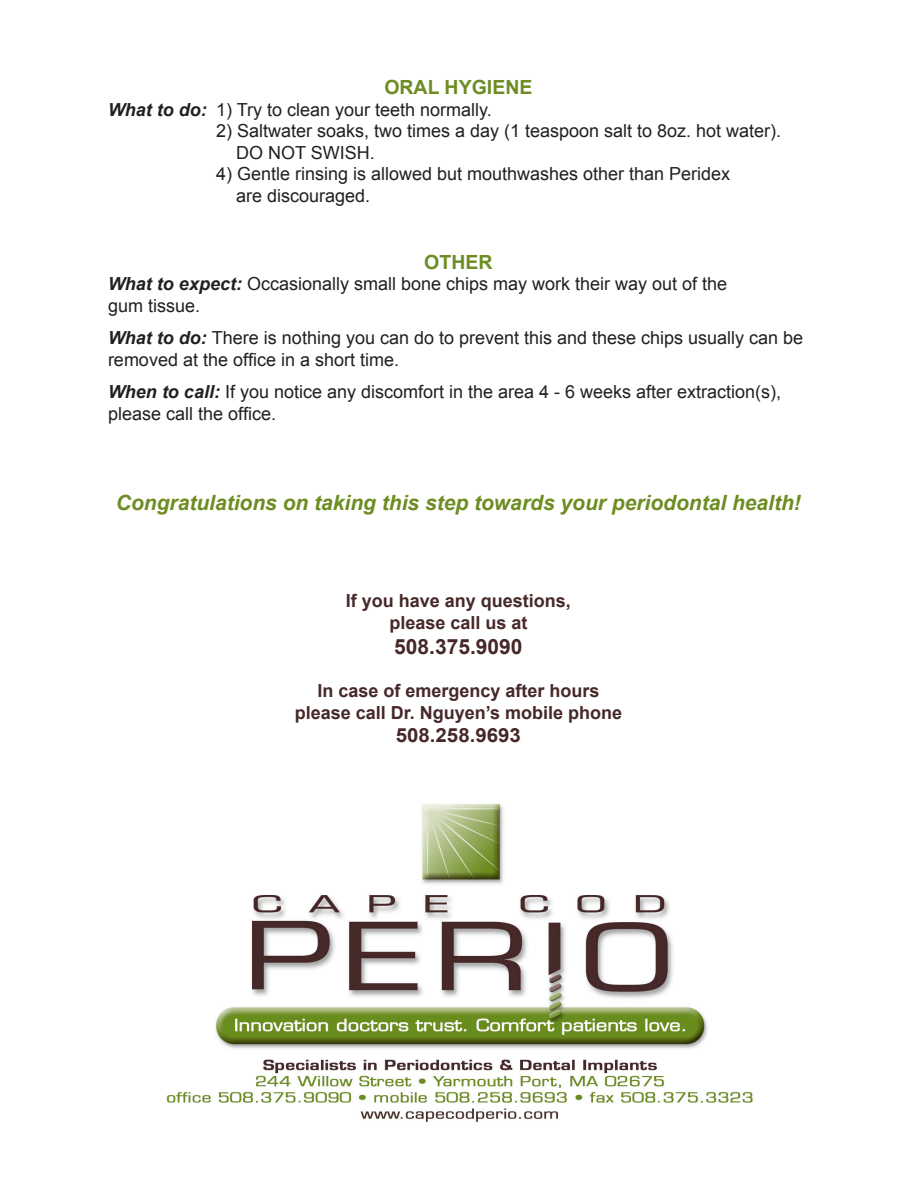
<style>
.page{position:relative;width:918px;height:1188px;background:#fff}
.page>*{position:absolute;margin:0;border:0;box-sizing:border-box;transform-origin:0 0}
.t1{font:italic 700 21px "Arial";color:#6d8d23}
.t2{font:700 21px "Arial";color:#472829}
.t3{font:700 19.5px "Arial";color:#6d8d23}
.t4{font:700 19.5px "Arial";color:#472829;scale:1.05 1}
.t5{font:18px/21.6px "Arial";color:#231f20}
.t6{font:700 18px "Arial";color:#472829}
.s1{font-weight:700;font-style:italic}
</style>
<div class="page">
<img style="left:166px;top:803px;width:587px;height:319px">
<p class="t3" style="left:384px;top:74px;width:150px">ORAL HYGIENE</p>
<p class="t5" style="left:108px;top:99px;width:385px"><span class="s1">What to do:</span> 1) Try to clean your teeth normally.</p>
<p class="t5" style="left:216px;top:120px;width:567px">2) Saltwater soaks, two times a day (1 teaspoon salt to 8oz. hot water).</p>
<p class="t5" style="left:236px;top:142px;width:140px">DO NOT SWISH.</p>
<p class="t5" style="left:236px;top:163px;width:496px;text-indent:-20px">4) Gentle rinsing is allowed but mouthwashes other than Peridex are discouraged.</p>
<p class="t3" style="left:424px;top:249px;width:70px">OTHER</p>
<p class="t5" style="left:108px;top:273px;width:621px"><span class="s1">What to expect:</span> Occasionally small bone chips may work their way out of the gum tissue.</p>
<p class="t5" style="left:108px;top:327px;width:697px"><span class="s1">What to do:</span> There is nothing you can do to prevent this and these chips usually can be removed at the office in a short time.</p>
<p class="t5" style="left:108px;top:381px;width:675px"><span class="s1">When to call:</span> If you notice any discomfort in the area 4 - 6 weeks after extraction(s), please call the office.</p>
<p class="t1" style="left:116px;top:489px;width:686px">Congratulations on taking this step towards your periodontal health!</p>
<p class="t6" style="left:346px;top:589px;width:227px">If you have any questions,</p>
<p class="t6" style="left:389px;top:610px;width:140px">please call us at</p>
<p class="t2" style="left:394px;top:633px;width:130px">508.375.9090</p>
<p class="t6" style="left:317px;top:679px;width:284px">In case of emergency after hours</p>
<p class="t6" style="left:295px;top:700px;width:329px">please call Dr. Nguyen’s mobile phone</p>
<p class="t4" style="left:396px;top:722px;width:121px">508.258.9693</p>
</div>
